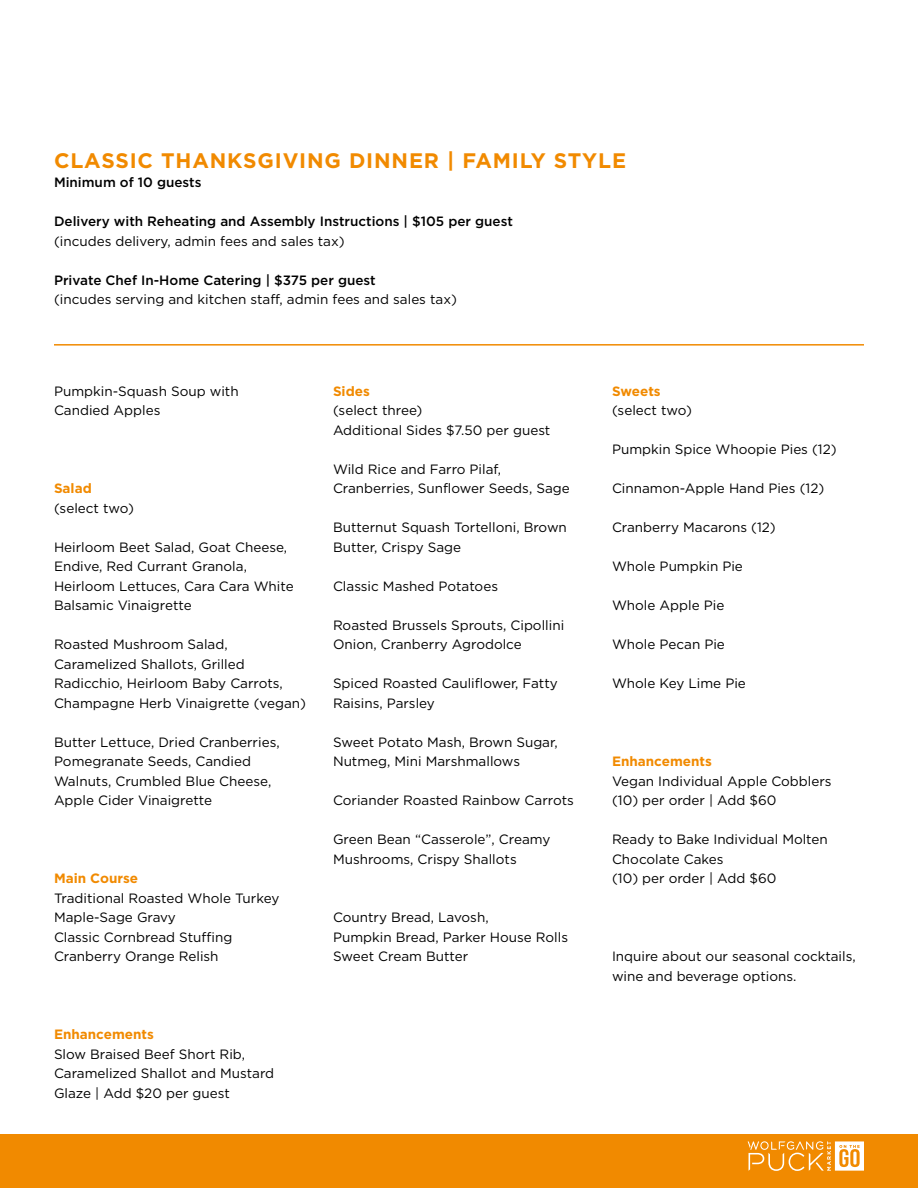
<style>
.page{position:relative;width:918px;height:1188px;background:#fff}
.page>*{position:absolute;margin:0;border:0;box-sizing:border-box;transform-origin:0 0}
.t1{font:700 21px "Gotham HTF";letter-spacing:.04em;color:#f18a00}
.t2{font:13.5px/19.5px "Gotham HTF";color:#000}
.t3{font:500 13.5px "Gotham HTF";color:#000}
.t4{font:700 13.5px "Gotham HTF";color:#f18a00}
</style>
<div class="page">
<div style="left:0;top:1134px;width:918px;height:54px;background:#f18a00"></div>
<hr style="left:54px;top:344px;width:810px;height:2px;background:#f18a00">
<svg style="left:748px;top:1141px;width:116px;height:30px"></svg>
<h1 class="t1" style="left:54px;top:148px;width:574px">CLASSIC THANKSGIVING DINNER | FAMILY STYLE</h1>
<p class="t3" style="left:54px;top:175px;width:149px">Minimum of 10 guests</p>
<p class="t3" style="left:54px;top:214px;width:460px">Delivery with Reheating and Assembly Instructions | $105 per guest</p>
<p class="t2" style="left:54px;top:231px;width:292px">(incudes delivery, admin fees and sales tax)</p>
<p class="t3" style="left:54px;top:272px;width:323px">Private Chef In-Home Catering | $375 per guest</p>
<p class="t2" style="left:54px;top:290px;width:404px">(incudes serving and kitchen staff, admin fees and sales tax)</p>
<p class="t2" style="left:54px;top:381px;width:186px">Pumpkin-Squash Soup with<br>Candied Apples</p>
<p class="t4" style="left:54px;top:481px;width:39px">Salad</p>
<p class="t2" style="left:54px;top:498px;width:82px">(select two)</p>
<p class="t2" style="left:54px;top:537px;width:241px">Heirloom Beet Salad, Goat Cheese,<br>Endive, Red Currant Granola,<br>Heirloom Lettuces, Cara Cara White<br>Balsamic Vinaigrette</p>
<p class="t2" style="left:54px;top:634px;width:254px">Roasted Mushroom Salad,<br>Caramelized Shallots, Grilled<br>Radicchio, Heirloom Baby Carrots,<br>Champagne Herb Vinaigrette (vegan)</p>
<p class="t2" style="left:54px;top:732px;width:227px">Butter Lettuce, Dried Cranberries,<br>Pomegranate Seeds, Candied<br>Walnuts, Crumbled Blue Cheese,<br>Apple Cider Vinaigrette</p>
<p class="t4" style="left:54px;top:871px;width:86px">Main Course</p>
<p class="t2" style="left:54px;top:888px;width:227px">Traditional Roasted Whole Turkey<br>Maple-Sage Gravy<br>Classic Cornbread Stuffing<br>Cranberry Orange Relish</p>
<p class="t4" style="left:54px;top:1027px;width:101px">Enhancements</p>
<p class="t2" style="left:54px;top:1044px;width:222px">Slow Braised Beef Short Rib,<br>Caramelized Shallot and Mustard<br>Glaze | Add $20 per guest</p>
<p class="t4" style="left:333px;top:383px;width:38px">Sides</p>
<p class="t2" style="left:333px;top:400px;width:219px">(select three)<br>Additional Sides $7.50 per guest</p>
<p class="t2" style="left:333px;top:459px;width:238px">Wild Rice and Farro Pilaf,<br>Cranberries, Sunflower Seeds, Sage</p>
<p class="t2" style="left:333px;top:517px;width:235px">Butternut Squash Tortelloni, Brown<br>Butter, Crispy Sage</p>
<p class="t2" style="left:333px;top:576px;width:167px">Classic Mashed Potatoes</p>
<p class="t2" style="left:333px;top:615px;width:233px">Roasted Brussels Sprouts, Cipollini<br>Onion, Cranberry Agrodolce</p>
<p class="t2" style="left:333px;top:673px;width:226px">Spiced Roasted Cauliflower, Fatty<br>Raisins, Parsley</p>
<p class="t2" style="left:333px;top:732px;width:226px">Sweet Potato Mash, Brown Sugar,<br>Nutmeg, Mini Marshmallows</p>
<p class="t2" style="left:333px;top:790px;width:242px">Coriander Roasted Rainbow Carrots</p>
<p class="t2" style="left:333px;top:829px;width:219px">Green Bean “Casserole”, Creamy<br>Mushrooms, Crispy Shallots</p>
<p class="t2" style="left:333px;top:907px;width:237px">Country Bread, Lavosh,<br>Pumpkin Bread, Parker House Rolls<br>Sweet Cream Butter</p>
<p class="t4" style="left:612px;top:383px;width:50px">Sweets</p>
<p class="t2" style="left:612px;top:400px;width:82px">(select two)</p>
<p class="t2" style="left:612px;top:439px;width:226px">Pumpkin Spice Whoopie Pies (12)</p>
<p class="t2" style="left:612px;top:478px;width:214px">Cinnamon-Apple Hand Pies (12)</p>
<p class="t2" style="left:612px;top:517px;width:165px">Cranberry Macarons (12)</p>
<p class="t2" style="left:612px;top:556px;width:132px">Whole Pumpkin Pie</p>
<p class="t2" style="left:612px;top:595px;width:114px">Whole Apple Pie</p>
<p class="t2" style="left:612px;top:634px;width:114px">Whole Pecan Pie</p>
<p class="t2" style="left:612px;top:673px;width:135px">Whole Key Lime Pie</p>
<p class="t4" style="left:612px;top:753px;width:101px">Enhancements</p>
<p class="t2" style="left:612px;top:771px;width:221px">Vegan Individual Apple Cobblers (10) per order | Add $60</p>
<p class="t2" style="left:612px;top:829px;width:217px">Ready to Bake Individual Molten<br>Chocolate Cakes<br>(10) per order | Add $60</p>
<p class="t2" style="left:612px;top:946px;width:245px">Inquire about our seasonal cocktails, wine and beverage options.</p>
</div>
